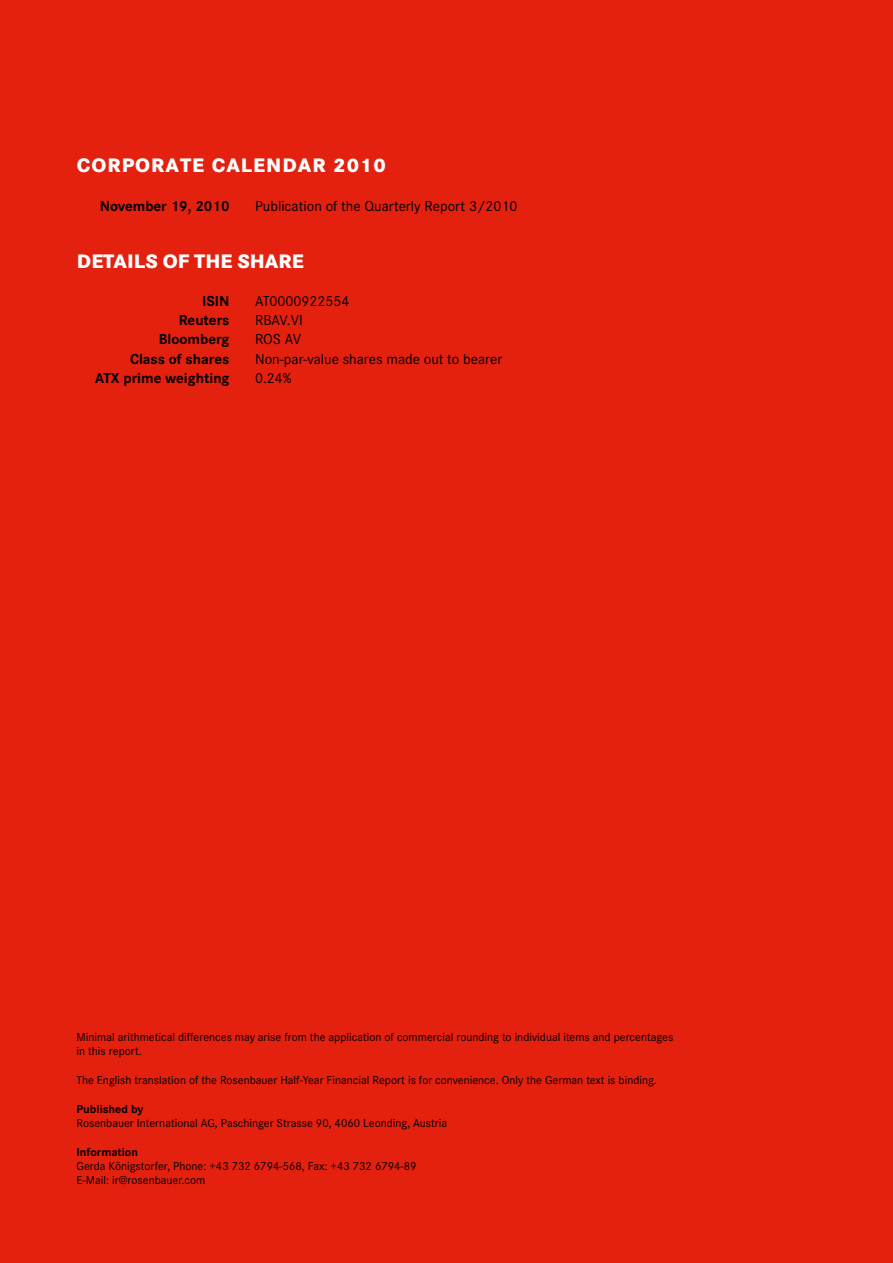
<style>
.page{position:relative;width:893px;height:1263px;background:#e4200e}
.page>*{position:absolute;margin:0;border:0;box-sizing:border-box;transform-origin:0 0}
.t1{font:800 20.25px "Corporate S";letter-spacing:.05em;color:#fff}
.t2{font:15px "Corporate S";color:#000}
.t3{font:700 15px "Corporate S";color:#000}
.t4{font:12px/14.4px "Corporate S";color:#000}
.t5{font:700 12px "Corporate S";color:#000}
</style>
<div class="page">
<h1 class="t1" style="left:77px;top:154px;width:310px">CORPORATE CALENDAR 2010</h1>
<p class="t3" style="left:77px;top:197px;width:155px">November 19, 2010</p>
<p class="t2" style="left:255px;top:197px;width:264px">Publication of the Quarterly Report 3/2010</p>
<h1 class="t1" style="left:77px;top:249px;width:26px">DETAI</h1>
<h1 class="t1" style="left:134px;top:249px;width:145px">LS OF THE SHARE</h1>
<p class="t3" style="left:202px;top:293px;width:7px">ISIN</p>
<p class="t2" style="left:255px;top:293px;width:96px">AT0000922554</p>
<p class="t3" style="left:179px;top:312px;width:52px">Reuters</p>
<p class="t2" style="left:255px;top:312px;width:49px">RBAV.VI</p>
<p class="t3" style="left:159px;top:331px;width:72px">Bloomberg</p>
<p class="t2" style="left:255px;top:331px;width:48px">ROS AV</p>
<p class="t3" style="left:77px;top:350px;width:33px">C</p>
<p class="t3" style="left:139px;top:350px;width:92px">lass of shares</p>
<p class="t2" style="left:255px;top:350px;width:249px">Non-par-value shares made out to bearer</p>
<p class="t3" style="left:77px;top:369px;width:13px">AT</p>
<p class="t3" style="left:111px;top:369px;width:120px">X prime weighting</p>
<p class="t2" style="left:255px;top:369px;width:38px">0.24%</p>
<p class="t4" style="left:77px;top:1030px;width:598px">Minimal arithmetical differences may arise from the application of commercial rounding to individual items and percentages in this report.</p>
<p class="t4" style="left:77px;top:1073px;width:582px">The English translation of the Rosenbauer Half-Year Financial Report is for convenience. Only the German text is binding.</p>
<p class="t5" style="left:77px;top:1102px;width:68px">Published by</p>
<p class="t4" style="left:77px;top:1116px;width:372px">Rosenbauer International AG, Paschinger Strasse 90, 4060 Leonding, Austria</p>
<p class="t5" style="left:77px;top:1145px;width:63px">I nformation</p>
<p class="t4" style="left:77px;top:1159px;width:342px">Gerda Königstorfer, Phone: +43 732 6794-568, Fax: +43 732 6794-89<br>E-Mail: ir@rosenbauer.com</p>
</div>
